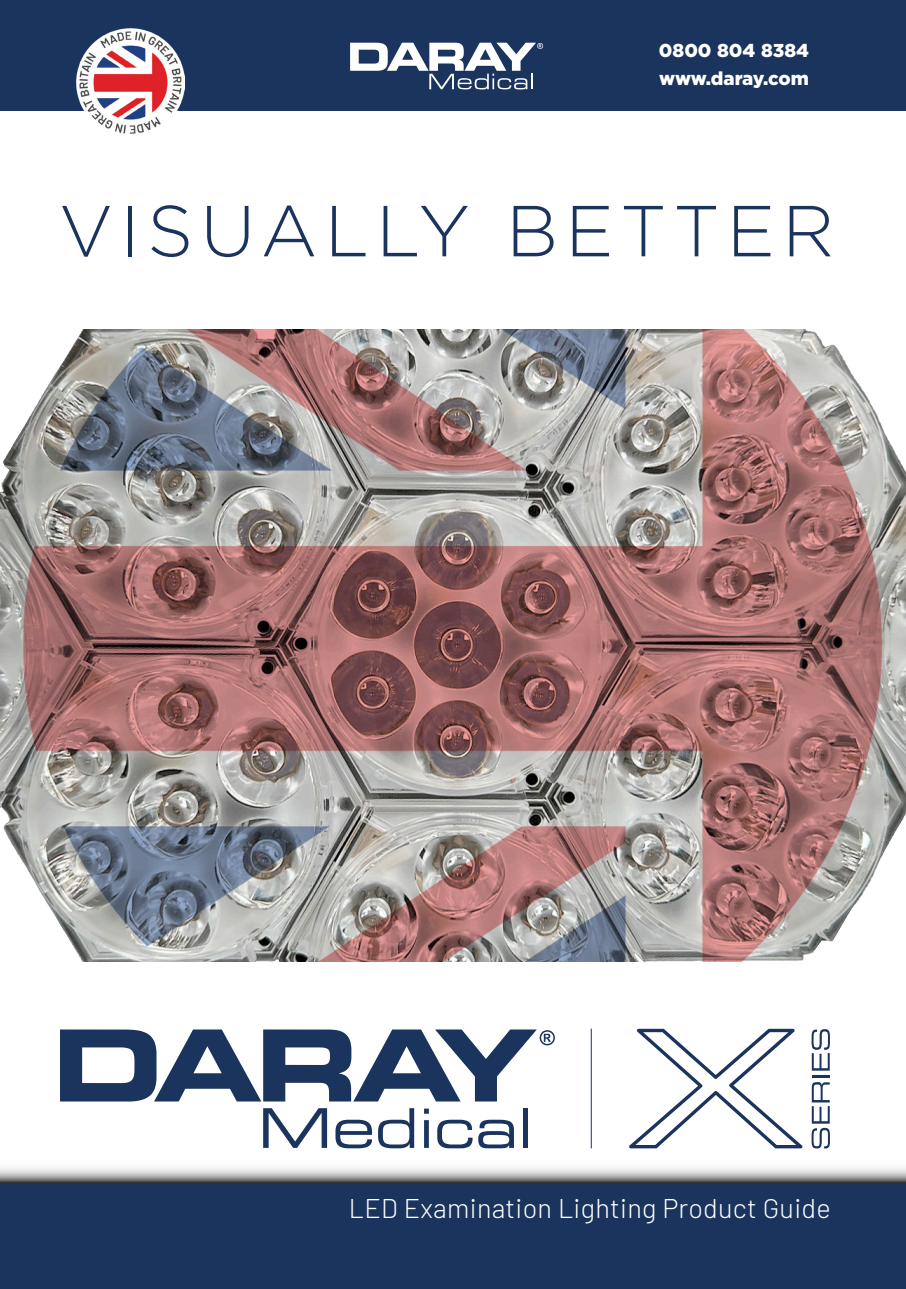
<style>
.page{position:relative;width:906px;height:1289px;background:#fff}
.page>*{position:absolute;margin:0;border:0;box-sizing:border-box;transform-origin:0 0}
.t1{font:300 72px "Gotham";letter-spacing:.1em;color:#1a345d}
.t2{font:300 27px "Barlow";letter-spacing:.01em;color:#fff}
.t3{font:900 18.6px "Gotham";color:#fff}
</style>
<div class="page">
<div style="left:0;top:0;width:906px;height:111px;background:#1a345d"></div>
<svg style="left:0;top:1168px;width:906px;height:14px;background:#b5b4b4"></svg>
<div style="left:0;top:1182px;width:906px;height:106px;background:#1a345d"></div>
<svg style="left:629px;top:1028px;width:173px;height:120px"></svg>
<hr style="left:591px;top:1028px;width:1px;height:120px;background:#1a345d">
<svg style="left:60px;top:1029px;width:495px;height:72px"></svg>
<svg style="left:263px;top:1108px;width:64px;height:39px"></svg>
<svg style="left:335px;top:1119px;width:37px;height:29px"></svg>
<svg style="left:378px;top:1108px;width:36px;height:40px"></svg>
<svg style="left:424px;top:1108px;width:5px;height:39px"></svg>
<svg style="left:437px;top:1119px;width:35px;height:29px"></svg>
<svg style="left:478px;top:1119px;width:36px;height:29px"></svg>
<div style="left:523px;top:1108px;width:5px;height:39px;background:#1a345d"></div>
<svg style="left:811px;top:1029px;width:19px;height:119px"></svg>
<svg style="left:350px;top:43px;width:193px;height:46px"></svg>
<img style="left:77px;top:28px;width:107px;height:106px">
<img style="left:1px;top:330px;width:905px;height:631px">
<p class="t3" style="left:659px;top:37px;width:151px">0800 804 8384</p>
<p class="t3" style="left:659px;top:66px;width:151px">www.daray.com</p>
<p class="t1" style="left:59px;top:185px;width:777px">VISUALLY BETTER</p>
<p class="t2" style="left:349px;top:1189px;width:483px">LED Examination Lighting Product Guide</p>
</div>
